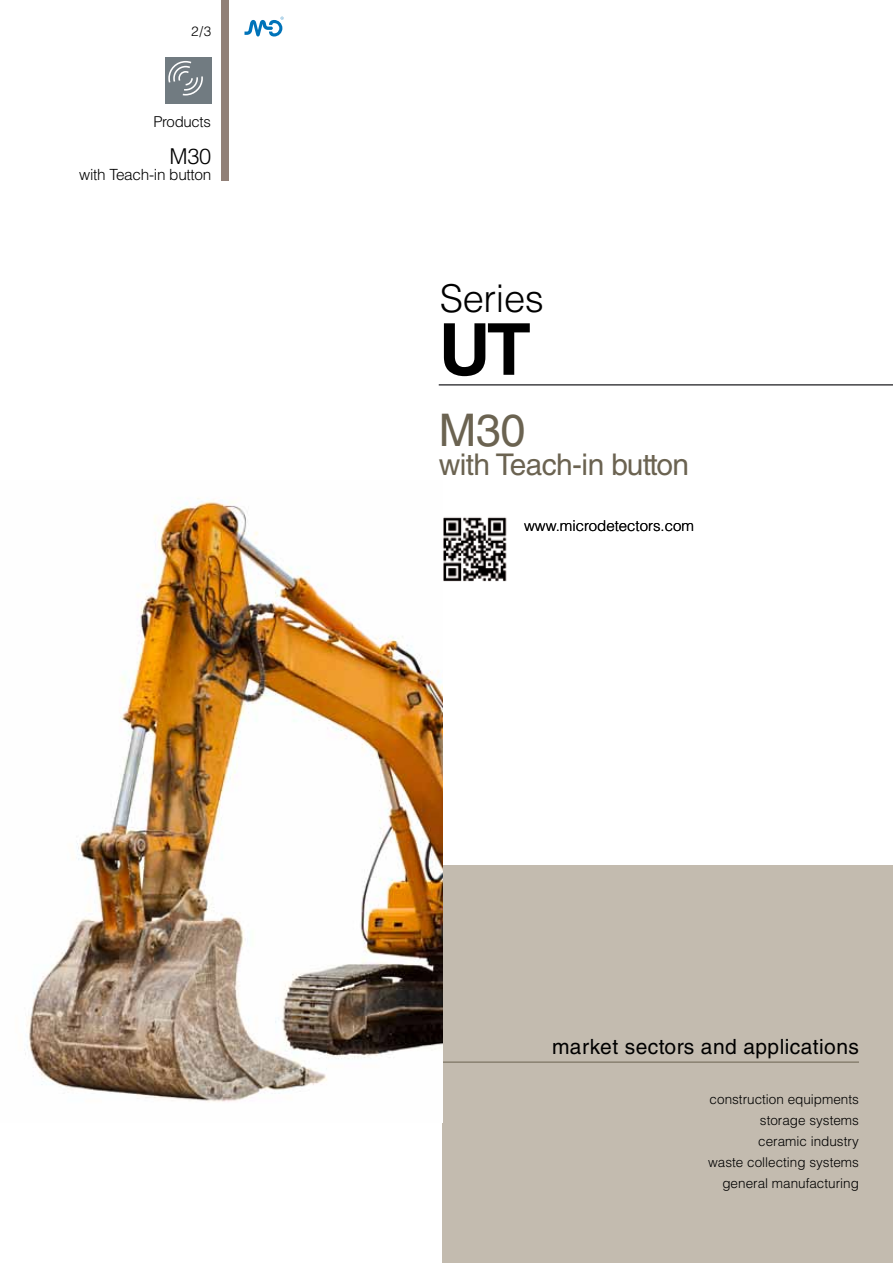
<style>
.page{position:relative;width:893px;height:1263px;background:#fff}
.page>*{position:absolute;margin:0;border:0;box-sizing:border-box;transform-origin:0 0}
.t1{font:700 71.7px "Helvetica LT Std";color:#000}
.t2{font:45px "Helvetica LT Std";color:#6b6351}
.t3{font:300 38.25px "Helvetica LT Std";letter-spacing:-.01em;color:#000}
.t4{font:29.85px "Helvetica LT Std";letter-spacing:-.02em;color:#6b6351}
.t5{font:300 21.9px "Helvetica LT Std";color:#000}
.t6{font:21px "Helvetica LT Std";letter-spacing:.02em;color:#000}
.t7{font:300 15.45px "Helvetica LT Std";letter-spacing:-.02em;color:#000}
.t8{font:300 15px "Helvetica LT Std";color:#000}
.t9{font:300 15px "Helvetica LT Std";letter-spacing:-.02em;color:#000}
.t10{font:300 13.5px/21px "Helvetica LT Std";color:#000;text-align:right}
</style>
<div class="page">
<div style="left:443px;top:865px;width:450px;height:398px;background:#c3bbaf"></div>
<div style="left:221px;top:0;width:8px;height:180px;background:#918077"></div>
<svg style="left:244px;top:17px;width:40px;height:20px"></svg>
<hr style="left:443px;top:1062px;width:416px;height:1px;background:#6b6351">
<hr style="left:439px;top:384px;width:454px;height:2px;background:#434245">
<img style="left:443px;top:517px;width:64px;height:65px">
<div style="left:165px;top:58px;width:46px;height:46px;background:#717b81"></div>
<svg style="left:168px;top:61px;width:35px;height:35px"></svg>
<img style="left:24px;top:498px;width:419px;height:604px">
<p class="t10" style="left:191px;top:21px;width:22px">2/3</p>
<p class="t9" style="left:153px;top:112px;width:59px">Products</p>
<h3 class="t5" style="left:169px;top:142px;width:44px">M30</h3>
<p class="t7" style="left:79px;top:165px;width:134px">with Teach-in button</p>
<h3 class="t3" style="left:440px;top:275px;width:106px">Series</h3>
<h1 class="t1" style="left:439px;top:306px;width:93px">UT</h1>
<h2 class="t2" style="left:439px;top:404px;width:88px">M30</h2>
<h3 class="t4" style="left:439px;top:447px;width:252px">with Teach-in button</h3>
<p class="t8" style="left:524px;top:516px;width:171px">www.microdetectors.com</p>
<h3 class="t6" style="left:552px;top:1035px;width:308px">market sectors and applications</h3>
<p class="t10" style="left:708px;top:1088px;width:152px">construction equipments storage systems ceramic industry<br>waste collecting systems general manufacturing</p>
</div>
